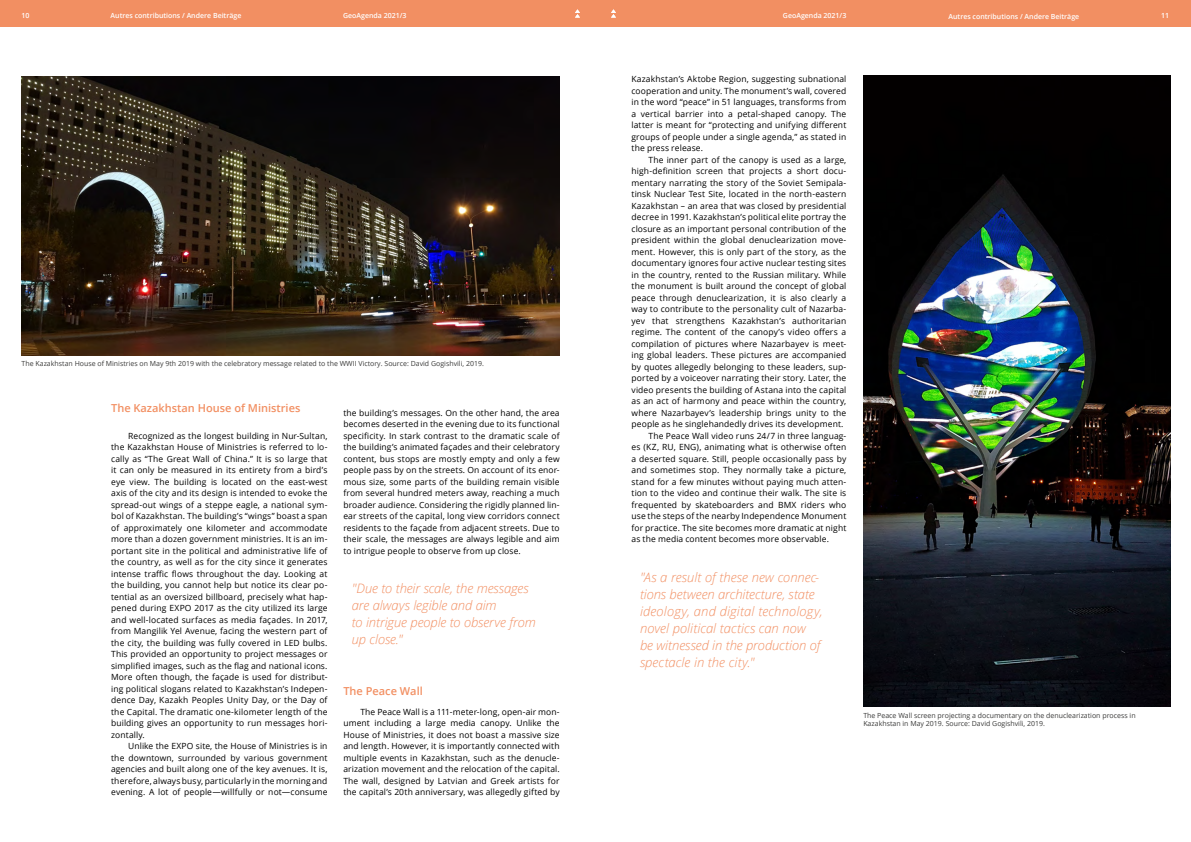
<style>
.page{position:relative;width:1191px;height:842px;background:#fff}
.page>*{position:absolute;margin:0;border:0;box-sizing:border-box;transform-origin:0 0}
.t1{font:italic 300 13px/17px "Open Sans";color:#f28f62}
.t2{font:600 11px "Open Sans";color:#f28f62}
.t3{font:8.5px/11.5px "Open Sans";letter-spacing:.015em;color:#000;text-align:justify}
.t4{font:7px/8.4px "Open Sans";color:#3c3c3b}
.t5{font:600 7px "Open Sans";color:#fff}
</style>
<div class="page">
<div style="left:0;top:0;width:595px;height:27px;background:#f28f62"></div>
<div style="left:595px;top:0;width:596px;height:27px;background:#f28f62"></div>
<svg style="left:575px;top:9px;width:5px;height:9px"></svg>
<svg style="left:611px;top:9px;width:5px;height:9px"></svg>
<img style="left:22px;top:77px;width:537px;height:278px">
<img style="left:863px;top:76px;width:307px;height:631px">
<p class="t5" style="left:22px;top:11px;width:9px">10</p>
<p class="t5" style="left:111px;top:11px;width:132px">Autres contributions / Andere Beiträge</p>
<p class="t5" style="left:343px;top:11px;width:65px">GeoAgenda 2021/3</p>
<p class="t5" style="left:783px;top:11px;width:65px">GeoAgenda 2021/3</p>
<p class="t5" style="left:948px;top:11px;width:132px">Autres contributions / Andere Beiträge</p>
<p class="t5" style="left:1161px;top:11px;width:9px">11</p>
<p class="t4" style="left:22px;top:359px;width:464px">The Kazakhstan House of Ministries on May 9th 2019 with the celebratory message related to the WWII Victory. Source: David Gogishvili, 2019.</p>
<p class="t2" style="left:111px;top:400px;width:191px">The Kazakhstan House of Ministries</p>
<p class="t3" style="left:111px;top:429px;width:218px;text-indent:17px">Recognized as the longest building in Nur-Sultan, the Kazakhstan House of Ministries is referred to lo&shy;cally as “The Great Wall of China.” It is so large that it can only be measured in its entirety from a bird’s eye view. The building is located on the east-west axis of the city and its design is intended to evoke the spread-out wings of a steppe eagle, a national sym&shy;bol of Kazakhstan. The building’s “wings” boast a span of approximately one kilometer and accommodate more than a dozen government ministries. It is an im&shy;portant site in the political and administrative life of the country, as well as for the city since it generates intense traffic flows throughout the day. Looking at the building, you cannot help but notice its clear po&shy;tential as an oversized billboard, precisely what hap&shy;pened during EXPO 2017 as the city utilized its large and well-located surfaces as media façades. In 2017, from Mangilik Yel Avenue, facing the western part of the city, the building was fully covered in LED bulbs.<br>This provided an opportunity to project messages or simplified images, such as the flag and national icons.<br>More often though, the façade is used for distribut&shy;ing political slogans related to Kazakhstan’s Indepen&shy;dence Day, Kazakh Peoples Unity Day, or the Day of the Capital. The dramatic one-kilometer length of the building gives an opportunity to run messages hori&shy;zontally.</p>
<p class="t3" style="left:111px;top:740px;width:218px;text-indent:17px">Unlike the EXPO site, the House of Ministries is in the downtown, surrounded by various government agencies and built along one of the key avenues. It is, therefore, always busy, particularly in the morning and evening. A lot of people—willfully or not—consume</p>
<p class="t3" style="left:343px;top:406px;width:218px">the building’s messages. On the other hand, the area becomes deserted in the evening due to its functional specificity. In stark contrast to the dramatic scale of the building’s animated façades and their celebratory content, bus stops are mostly empty and only a few people pass by on the streets. On account of its enor&shy;mous size, some parts of the building remain visible from several hundred meters away, reaching a much broader audience. Considering the rigidly planned lin&shy;ear streets of the capital, long view corridors connect residents to the façade from adjacent streets. Due to their scale, the messages are always legible and aim to intrigue people to observe from up close.</p>
<h1 class="t1" style="left:352px;top:580px;width:185px">"Due to their scale, the messages are always legible and aim<br>to intrigue people to observe from up close."</h1>
<p class="t2" style="left:343px;top:683px;width:81px">The Peace Wall</p>
<p class="t3" style="left:343px;top:705px;width:218px;text-indent:17px">The Peace Wall is a 111-meter-long, open-air mon&shy;ument including a large media canopy. Unlike the House of Ministries, it does not boast a massive size and length. However, it is importantly connected with multiple events in Kazakhstan, such as the denucle&shy;arization movement and the relocation of the capital.<br>The wall, designed by Latvian and Greek artists for the capital’s 20th anniversary, was allegedly gifted by</p>
<p class="t3" style="left:631px;top:73px;width:216px">Kazakhstan’s Aktobe Region, suggesting subnational cooperation and unity. The monument’s wall, covered in the word “peace” in 51 languages, transforms from a vertical barrier into a petal-shaped canopy. The latter is meant for “protecting and unifying different groups of people under a single agenda,” as stated in the press release.</p>
<p class="t3" style="left:648px;top:153px;width:199px">The inner part of the canopy is used as a large,</p>
<p class="t3" style="left:631px;top:165px;width:216px">high-definition screen that projects a short docu-</p>
<p class="t3" style="left:631px;top:176px;width:216px">mentary narrating the story of the Soviet Semipala-</p>
<p class="t3" style="left:631px;top:188px;width:216px">tinsk Nuclear Test Site, located in the north-eastern</p>
<p class="t3" style="left:631px;top:199px;width:216px">Kazakhstan – an area that was closed by presidential</p>
<p class="t3" style="left:631px;top:211px;width:216px">decree in 1991. Kazakhstan’s political elite portray the</p>
<p class="t3" style="left:631px;top:222px;width:216px">closure as an important personal contribution of the</p>
<p class="t3" style="left:631px;top:234px;width:216px">president within the global denuclearization move-</p>
<p class="t3" style="left:631px;top:245px;width:216px">ment. However, this is only part of the story, as the</p>
<p class="t3" style="left:631px;top:257px;width:216px">documentary ignores four active nuclear testing sites</p>
<p class="t3" style="left:631px;top:268px;width:216px">in the country, rented to the Russian military. While</p>
<p class="t3" style="left:631px;top:280px;width:216px">the monument is built around the concept of global</p>
<p class="t3" style="left:631px;top:291px;width:216px">peace through denuclearization, it is also clearly a</p>
<p class="t3" style="left:631px;top:303px;width:216px">way to contribute to the personality cult of Nazarba-</p>
<p class="t3" style="left:631px;top:314px;width:216px">yev that strengthens Kazakhstan’s authoritarian</p>
<p class="t3" style="left:631px;top:326px;width:216px">regime. The content of the canopy’s video offers a</p>
<p class="t3" style="left:631px;top:337px;width:216px">compilation of pictures where Nazarbayev is meet-</p>
<p class="t3" style="left:631px;top:349px;width:216px">ing global leaders. These pictures are accompanied</p>
<p class="t3" style="left:631px;top:360px;width:216px">by quotes allegedly belonging to these leaders, sup-</p>
<p class="t3" style="left:631px;top:372px;width:216px">ported by a voiceover narrating their story. Later, the</p>
<p class="t3" style="left:631px;top:383px;width:216px">video presents the building of Astana into the capital</p>
<p class="t3" style="left:631px;top:395px;width:216px">as an act of harmony and peace within the country,</p>
<p class="t3" style="left:631px;top:406px;width:216px">where Nazarbayev’s leadership brings unity to the</p>
<p class="t3" style="left:631px;top:418px;width:213px">people as he singlehandedly drives its development.</p>
<p class="t3" style="left:648px;top:429px;width:199px">The Peace Wall video runs 24/7 in three languag-</p>
<p class="t3" style="left:631px;top:441px;width:216px">es (KZ, RU, ENG), animating what is otherwise often</p>
<p class="t3" style="left:631px;top:452px;width:216px">a deserted square. Still, people occasionally pass by</p>
<p class="t3" style="left:631px;top:464px;width:216px">and sometimes stop. They normally take a picture,</p>
<p class="t3" style="left:631px;top:475px;width:216px">stand for a few minutes without paying much atten-</p>
<p class="t3" style="left:631px;top:487px;width:216px">tion to the video and continue their walk. The site is</p>
<p class="t3" style="left:631px;top:498px;width:216px">frequented by skateboarders and BMX riders who</p>
<p class="t3" style="left:631px;top:510px;width:216px">use the steps of the nearby Independence Monument</p>
<p class="t3" style="left:631px;top:521px;width:216px">for practice. The site becomes more dramatic at night</p>
<p class="t3" style="left:631px;top:533px;width:199px">as the media content becomes more observable.</p>
<h1 class="t1" style="left:640px;top:568px;width:184px">"As a result of these new connec&shy;tions between architecture, state ideology, and digital technology, novel political tactics can now<br>be witnessed in the production of spectacle in the city."</h1>
<p class="t4" style="left:863px;top:711px;width:274px">The Peace Wall screen projecting a documentary on the denuclearization process in<br>Kazakhstan in May 2019. Source: David Gogishvili, 2019.</p>
</div>
